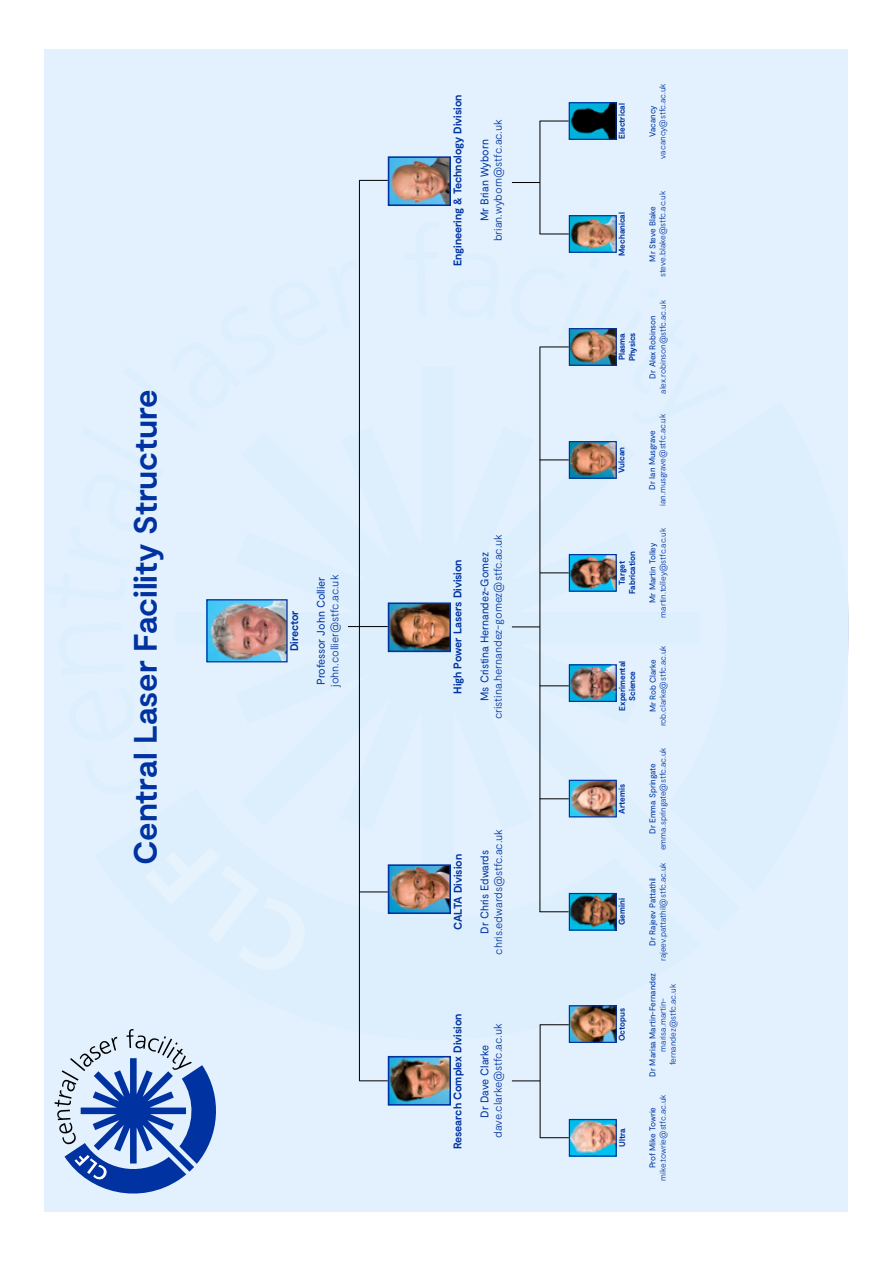
<style>
.page{position:relative;width:893px;height:1263px;background:#fff}
.page>*{position:absolute;margin:0;border:0;box-sizing:border-box;transform-origin:0 0}
.t1{font:700 32.4px "Moderat";letter-spacing:-.005em;color:#0033a1}
.t2{font:300 11.1px "Moderat";letter-spacing:-.005em;color:#0033a1}
.t3{font:700 11.1px "Moderat";letter-spacing:-.005em;color:#0033a1;scale:.96 1}
.t4{font:11.1px "Moderat";letter-spacing:-.005em;color:#0033a1;scale:.96 1}
.t5{font:300 8.4px/10.2px "Moderat";letter-spacing:-.01em;color:#0033a1;text-align:center}
.t6{font:8.4px "Moderat";letter-spacing:-.005em;color:#0033a1;scale:.96 1}
.t7{font:700 8.4px/10.2px "Moderat";letter-spacing:-.005em;color:#0033a1;text-align:center;scale:.96 1}
</style>
<div class="page">
<div style="left:45px;top:49px;width:803px;height:1162px;background:#e2f1fd"></div>
<svg style="left:206px;top:366px;width:411px;height:731px"></svg>
<svg style="left:206px;top:848px;width:105px;height:127px"></svg>
<svg style="left:206px;top:366px;width:152px;height:242px"></svg>
<img style="left:208px;top:601px;width:78px;height:59px">
<div style="left:206px;top:599px;width:82px;height:63px;border:1px solid #0033a1"></div>
<img style="left:571px;top:1121px;width:44px;height:34px">
<div style="left:569px;top:1119px;width:48px;height:38px;border:1px solid #0033a1"></div>
<img style="left:391px;top:159px;width:57px;height:44px">
<div style="left:388px;top:156px;width:63px;height:50px;border:2px solid #0033a1"></div>
<img style="left:391px;top:1059px;width:57px;height:43px">
<div style="left:388px;top:1056px;width:63px;height:49px;border:2px solid #0033a1"></div>
<img style="left:391px;top:605px;width:57px;height:44px">
<div style="left:388px;top:602px;width:63px;height:50px;border:2px solid #0033a1"></div>
<img style="left:391px;top:867px;width:57px;height:44px">
<div style="left:388px;top:864px;width:63px;height:50px;border:2px solid #0033a1"></div>
<svg style="left:54px;top:1029px;width:162px;height:164px"></svg>
<img style="left:571px;top:1007px;width:44px;height:34px">
<div style="left:569px;top:1005px;width:48px;height:38px;border:1px solid #0033a1"></div>
<img style="left:571px;top:895px;width:44px;height:34px">
<div style="left:569px;top:893px;width:48px;height:38px;border:1px solid #0033a1"></div>
<img style="left:571px;top:782px;width:44px;height:33px">
<div style="left:569px;top:780px;width:48px;height:37px;border:1px solid #0033a1"></div>
<img style="left:571px;top:666px;width:44px;height:34px">
<div style="left:569px;top:664px;width:48px;height:38px;border:1px solid #0033a1"></div>
<img style="left:571px;top:556px;width:44px;height:34px">
<div style="left:569px;top:554px;width:48px;height:38px;border:1px solid #0033a1"></div>
<img style="left:571px;top:443px;width:44px;height:34px">
<div style="left:569px;top:441px;width:48px;height:38px;border:1px solid #0033a1"></div>
<img style="left:571px;top:217px;width:44px;height:34px">
<div style="left:569px;top:215px;width:48px;height:38px;border:1px solid #0033a1"></div>
<img style="left:571px;top:104px;width:44px;height:34px">
<div style="left:569px;top:102px;width:48px;height:38px;border:1px solid #0033a1"></div>
<hr style="left:359px;top:180px;width:1px;height:901px;background:#000">
<hr style="left:348px;top:626px;width:40px;height:1px;background:#000">
<svg style="left:359px;top:1080px;width:29px;height:1px"></svg>
<svg style="left:360px;top:891px;width:28px;height:1px"></svg>
<svg style="left:359px;top:180px;width:29px;height:1px"></svg>
<hr style="left:540px;top:1025px;width:1px;height:113px;background:#000">
<hr style="left:540px;top:347px;width:1px;height:565px;background:#000">
<hr style="left:540px;top:121px;width:1px;height:113px;background:#000">
<svg style="left:540px;top:1137px;width:29px;height:1px"></svg>
<svg style="left:540px;top:1024px;width:29px;height:1px"></svg>
<svg style="left:540px;top:911px;width:29px;height:1px"></svg>
<svg style="left:540px;top:798px;width:29px;height:1px"></svg>
<svg style="left:540px;top:685px;width:29px;height:1px"></svg>
<svg style="left:540px;top:572px;width:29px;height:1px"></svg>
<svg style="left:540px;top:460px;width:29px;height:1px"></svg>
<svg style="left:508px;top:328px;width:109px;height:99px"></svg>
<svg style="left:540px;top:234px;width:29px;height:1px"></svg>
<svg style="left:540px;top:121px;width:29px;height:1px"></svg>
<svg style="left:512px;top:1080px;width:28px;height:1px"></svg>
<svg style="left:512px;top:626px;width:28px;height:1px"></svg>
<svg style="left:512px;top:182px;width:28px;height:1px"></svg>
<h1 class="t1" style="left:127px;top:865px;width:477px;rotate:-90deg">Central Laser Facility Structure</h1>
<h2 class="t3" style="left:288px;top:651px;width:44px;rotate:-90deg">Director</h2>
<h2 class="t4" style="left:315px;top:685px;width:114px;rotate:-90deg">Professor John Collier</h2>
<h2 class="t2" style="left:328px;top:687px;width:113px;rotate:-90deg">john.collier@stfc.ac.uk</h2>
<h2 class="t3" style="left:451px;top:266px;width:180px;rotate:-90deg">Engineering &amp; Technology Division</h2>
<h2 class="t2" style="left:491px;top:241px;width:123px;rotate:-90deg">brian.wyborn@stfc.ac.uk</h2>
<h2 class="t4" style="left:478px;top:221px;width:87px;rotate:-90deg">Mr Brian Wyborn</h2>
<h2 class="t2" style="left:491px;top:719px;width:186px;rotate:-90deg">cristina.hernandez-gomez@stfc.ac.uk</h2>
<h2 class="t3" style="left:451px;top:694px;width:142px;rotate:-90deg">High Power Lasers Division</h2>
<h2 class="t4" style="left:478px;top:701px;width:156px;rotate:-90deg">Ms Cristina Hernandez-Gomez</h2>
<h2 class="t2" style="left:492px;top:955px;width:127px;rotate:-90deg">chris.edwards@stfc.ac.uk</h2>
<h2 class="t3" style="left:451px;top:930px;width:80px;rotate:-90deg">CALTA Division</h2>
<h2 class="t4" style="left:478px;top:934px;width:89px;rotate:-90deg">Dr Chris Edwards</h2>
<h2 class="t3" style="left:451px;top:1149px;width:143px;rotate:-90deg">Research Complex Division</h2>
<h2 class="t2" style="left:491px;top:1138px;width:115px;rotate:-90deg">dave.clarke@stfc.ac.uk</h2>
<h2 class="t4" style="left:478px;top:1118px;width:78px;rotate:-90deg">Dr Dave Clarke</h2>
<p class="t5" style="left:658px;top:159px;width:77px;rotate:-90deg">vacancy@stfc.ac.uk</p>
<p class="t7" style="left:617px;top:139px;width:38px;rotate:-90deg">Electrical</p>
<p class="t6" style="left:648px;top:137px;width:34px;rotate:-90deg">Vacancy</p>
<p class="t5" style="left:658px;top:277px;width:87px;rotate:-90deg">steve.blake@stfc.ac.uk</p>
<p class="t7" style="left:617px;top:256px;width:47px;rotate:-90deg">Mechanical</p>
<p class="t6" style="left:648px;top:262px;width:59px;rotate:-90deg">Mr Steve Blake</p>
<p class="t7" style="left:617px;top:361px;width:31px;text-align:left;rotate:-90deg">Plasma<br>Physics</p>
<p class="t7" style="left:617px;top:473px;width:28px;rotate:-90deg">Vulcan</p>
<p class="t5" style="left:658px;top:394px;width:95px;rotate:-90deg">alex.robinson@stfc.ac.uk</p>
<p class="t6" style="left:648px;top:378px;width:67px;rotate:-90deg">Dr Alex Robinson</p>
<p class="t5" style="left:658px;top:506px;width:94px;rotate:-90deg">ian.musgrave@stfc.ac.uk</p>
<p class="t6" style="left:647px;top:490px;width:64px;rotate:-90deg">Dr Ian Musgrave</p>
<p class="t5" style="left:658px;top:618px;width:91px;rotate:-90deg">martin.tolley@stfc.ac.uk</p>
<p class="t7" style="left:617px;top:594px;width:46px;rotate:-90deg">Target<br>Fabrication</p>
<p class="t6" style="left:648px;top:603px;width:64px;rotate:-90deg">Mr Martin Tolley</p>
<p class="t5" style="left:658px;top:726px;width:83px;rotate:-90deg">rob.clarke@stfc.ac.uk</p>
<p class="t7" style="left:617px;top:711px;width:53px;rotate:-90deg">Experimental<br>Science</p>
<p class="t6" style="left:648px;top:712px;width:57px;rotate:-90deg">Mr Rob Clarke</p>
<p class="t7" style="left:617px;top:814px;width:32px;rotate:-90deg">Artemis</p>
<p class="t7" style="left:617px;top:925px;width:29px;rotate:-90deg">Gemini</p>
<p class="t7" style="left:617px;top:1041px;width:36px;rotate:-90deg">Octopus</p>
<p class="t7" style="left:617px;top:1147px;width:21px;rotate:-90deg">Ultra</p>
<p class="t5" style="left:658px;top:850px;width:104px;rotate:-90deg">emma.springate@stfc.ac.uk</p>
<p class="t6" style="left:648px;top:834px;width:75px;rotate:-90deg">Dr Emma Springate</p>
<p class="t5" style="left:658px;top:961px;width:100px;rotate:-90deg">rajeev.pattathil@stfc.ac.uk</p>
<p class="t6" style="left:648px;top:946px;width:73px;rotate:-90deg">Dr Rajeev Pattathil</p>
<p class="t6" style="left:648px;top:1076px;width:110px;rotate:-90deg">Dr Marisa Martin-Fernandez</p>
<p class="t5" style="left:658px;top:1065px;width:83px;rotate:-90deg">marisa.martin&shy;fernandez@stfc.ac.uk</p>
<p class="t5" style="left:658px;top:1181px;width:88px;rotate:-90deg">mike.towrie@stfc.ac.uk</p>
<p class="t6" style="left:648px;top:1168px;width:66px;rotate:-90deg">Prof Mike Towrie</p>
</div>
